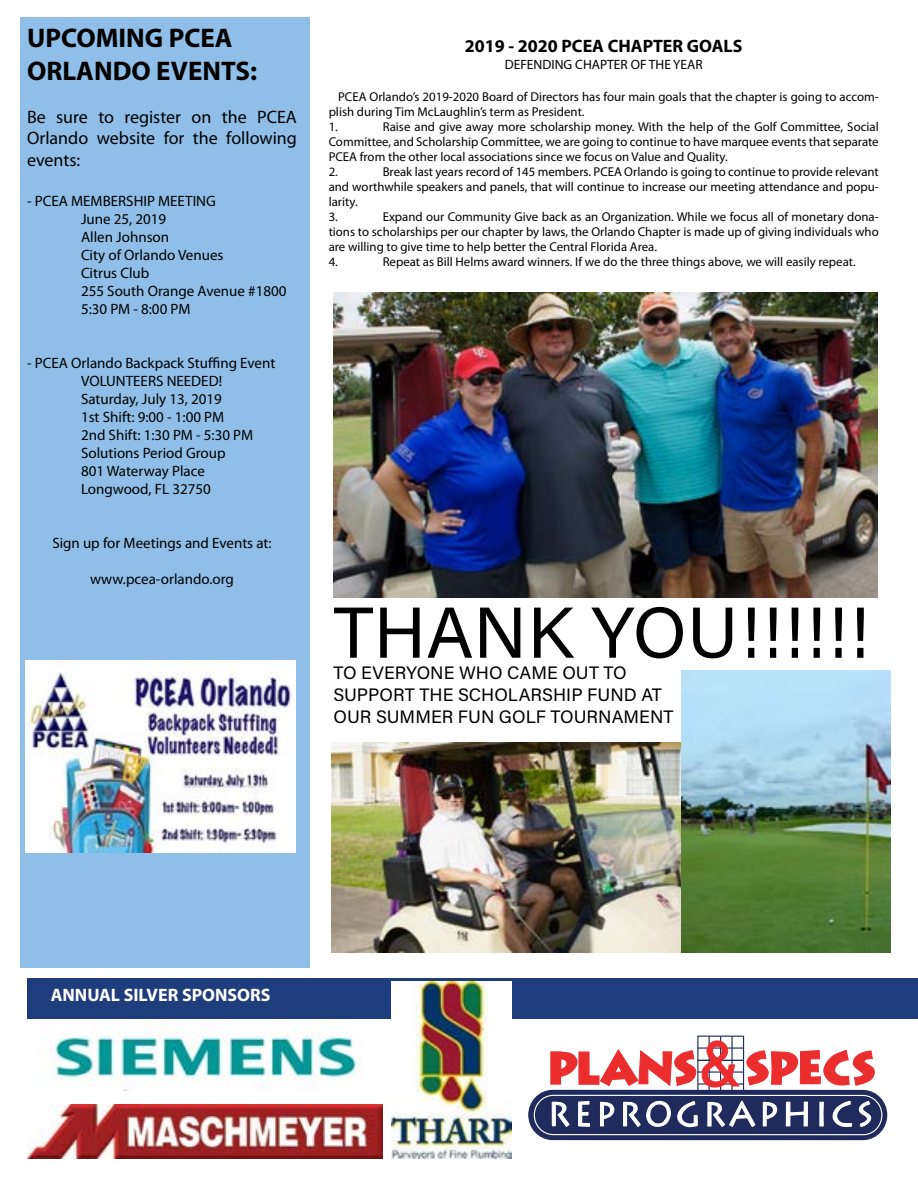
<style>
.page{position:relative;width:918px;height:1188px;background:#fff}
.page>*{position:absolute;margin:0;border:0;box-sizing:border-box;transform-origin:0 0}
.t1{font:72px "Acumin Pro";color:#000}
.t2{font:700 27px/32.4px "Myriad Pro";color:#000}
.t3{font:18px/21.6px "Acumin Pro";letter-spacing:.005em;color:#000}
.t4{font:18px/21.6px "Myriad Pro";color:#000;text-align:justify}
.t5{font:700 18px "Myriad Pro";color:#000}
.t6{font:700 18px "Myriad Pro";color:#fff}
.t7{font:15px/18px "Myriad Pro";color:#000}
.t8{font:13.5px "Myriad Pro";color:#000}
.t9{font:12.9px/15px "Myriad Pro";color:#000}
</style>
<div class="page">
<div style="left:21px;top:17px;width:289px;height:951px;background:#8fbfe9"></div>
<div style="left:27px;top:978px;width:891px;height:41px;background:#1f3d7c"></div>
<svg style="left:529px;top:1090px;width:358px;height:50px"></svg>
<svg style="left:550px;top:1035px;width:325px;height:106px"></svg>
<img style="left:392px;top:981px;width:120px;height:178px">
<img style="left:26px;top:661px;width:270px;height:191px">
<img style="left:332px;top:743px;width:349px;height:210px">
<img style="left:681px;top:670px;width:210px;height:283px">
<img style="left:333px;top:292px;width:544px;height:306px">
<img style="left:54px;top:1032px;width:308px;height:58px">
<img style="left:27px;top:1105px;width:356px;height:54px">
<h2 class="t2" style="left:27px;top:21px;width:232px">UPCOMING PCEA<br>ORLANDO EVENTS:</h2>
<h3 class="t4" style="left:27px;top:106px;width:272px">Be sure to register on the PCEA Orlando website for the following events:</h3>
<p class="t7" style="left:81px;top:191px;width:207px;text-indent:-54px">- PCEA MEMBERSHIP MEETING<br>June 25, 2019<br>Allen Johnson<br>City of Orlando Venues<br>Citrus Club<br>255 South Orange Avenue #1800<br>5:30 PM - 8:00 PM</p>
<p class="t7" style="left:81px;top:353px;width:196px;text-indent:-54px">- PCEA Orlando Backpack Stuffing Event<br>VOLUNTEERS NEEDED!<br>Saturday, July 13, 2019<br>1st Shift: 9:00 - 1:00 PM<br>2nd Shift: 1:30 PM - 5:30 PM<br>Solutions Period Group<br>801 Waterway Place<br>Longwood, FL 32750</p>
<p class="t7" style="left:52px;top:533px;width:221px">Sign up for Meetings and Events at:</p>
<p class="t7" style="left:90px;top:569px;width:145px">www.pcea-orlando.org</p>
<h3 class="t5" style="left:465px;top:35px;width:279px">2019 - 2020 PCEA CHAPTER GOALS</h3>
<p class="t8" style="left:505px;top:56px;width:199px">DEFENDING CHAPTER OF THE YEAR</p>
<p class="t9" style="left:329px;top:89px;width:552px;text-indent:9px">PCEA Orlando’s 2019-2020 Board of Directors has four main goals that the chapter is going to accom&shy;plish during Tim McLaughlin’s term as President.<br>1.</p>
<p class="t9" style="left:329px;top:119px;width:552px;text-indent:54px">Raise and give away more scholarship money. With the help of the Golf Committee, Social Committee, and Scholarship Committee, we are going to continue to have marquee events that separate PCEA from the other local associations since we focus on Value and Quality.<br>2.</p>
<p class="t9" style="left:329px;top:164px;width:552px;text-indent:54px">Break last years record of 145 members. PCEA Orlando is going to continue to provide relevant and worthwhile speakers and panels, that will continue to increase our meeting attendance and popu&shy;larity.<br>3.</p>
<p class="t9" style="left:329px;top:209px;width:552px;text-indent:54px">Expand our Community Give back as an Organization. While we focus all of monetary dona&shy;tions to scholarships per our chapter by laws, the Orlando Chapter is made up of giving individuals who are willing to give time to help better the Central Florida Area.<br>4.</p>
<p class="t9" style="left:383px;top:254px;width:474px">Repeat as Bill Helms award winners. If we do the three things above, we will easily repeat.</p>
<h1 class="t1" style="left:333px;top:583px;width:537px">THANK YOU!!!!!!</h1>
<h3 class="t3" style="left:333px;top:661px;width:342px">TO EVERYONE WHO CAME OUT TO<br>SUPPORT THE SCHOLARSHIP FUND AT<br>OUR SUMMER FUN GOLF TOURNAMENT</h3>
<h3 class="t6" style="left:51px;top:983px;width:221px">ANNUAL SILVER SPONSORS</h3>
</div>
